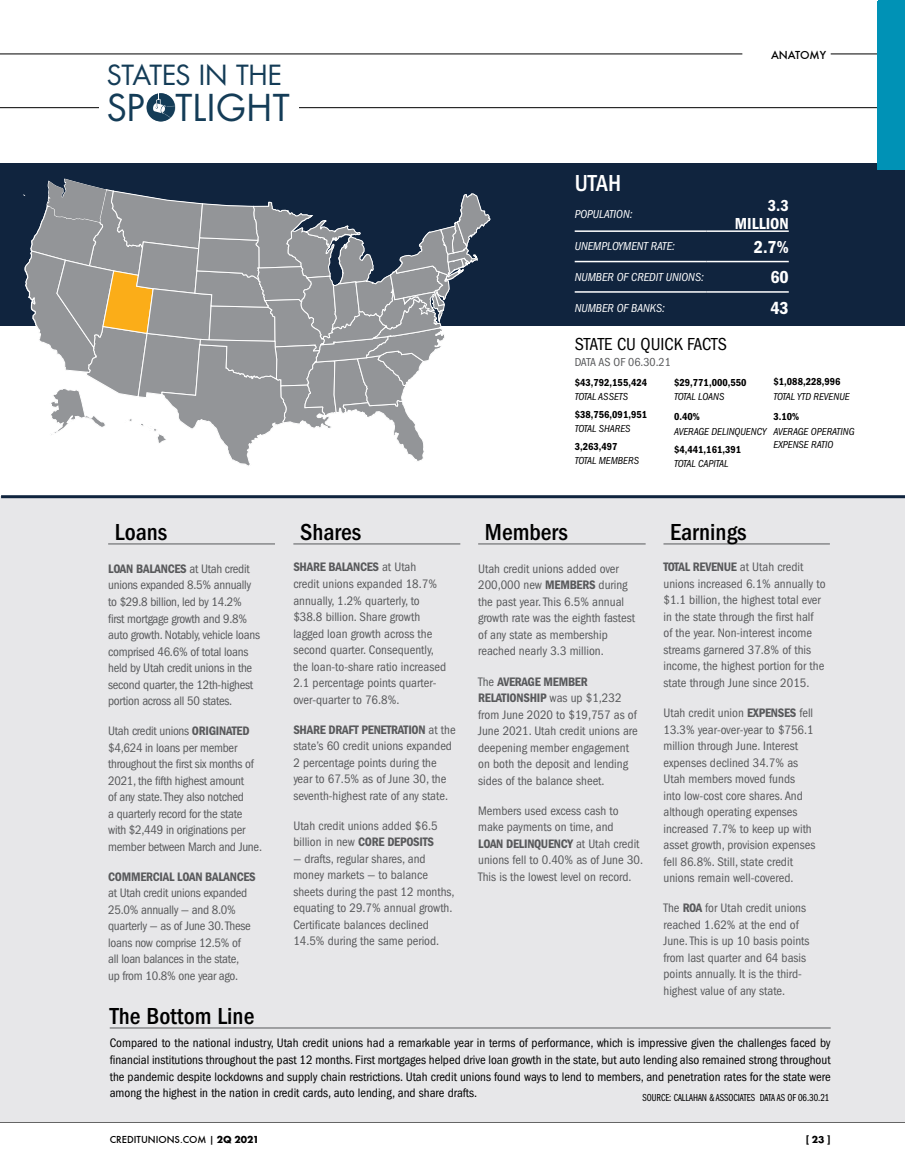
<style>
.page{position:relative;width:905px;height:1175px;background:#fff}
.page>*{position:absolute;margin:0;border:0;box-sizing:border-box;transform-origin:0 0}
.t1{font:36px "Futura Std";letter-spacing:.015em;color:#143c57}
.t2{font:27px "Futura Std";letter-spacing:-.01em;color:#143c57}
.t3{font:500 condensed 24px "ITC Franklin Gothic Std";color:#000}
.t4{font:500 condensed 24px "ITC Franklin Gothic Std";color:#fff}
.t5{font:condensed 18px "ITC Franklin Gothic Std";color:#000}
.t6{font:18px "ITC Franklin Gothic Std Dm Cd";color:#fff}
.t7{font:16.5px/18px "ITC Franklin Gothic Std Dm Cd";color:#fff;text-align:right}
.t8{font:condensed 12.75px/16.5px "ITC Franklin Gothic Std";color:#58595b}
.t9{font:condensed 12.75px/16.5px "ITC Franklin Gothic Std";letter-spacing:-.02em;color:#58595b}
.t10{font:condensed 12.75px/16.5px "ITC Franklin Gothic Std";color:#000;text-align:justify}
.t11{font:12.75px/16.5px "ITC Franklin Gothic Std Dm Cd";letter-spacing:-.02em;color:#58595b}
.t12{font:italic condensed 12px "ITC Franklin Gothic Std";color:#fff}
.t13{font:condensed 12px "ITC Franklin Gothic Std";color:#58595b}
.t14{font:12px "Futura T Medium";color:#000}
.t15{font:italic condensed 10.5px/13.5px "ITC Franklin Gothic Std";color:#000}
.t16{font:10.5px "ITC Franklin Gothic Std Dm Cd";color:#000}
.t17{font:10.5px "ITC Franklin Gothic Std Bk Cp";color:#000}
.t18{font:10.5px "Futura T Medium";color:#000}
.t19{font:10.5px "Futura T Bold";color:#000}
.s1{font-family:"ITC Franklin Gothic Std";font-stretch:condensed}
.s2{font-family:"ITC Franklin Gothic Std Dm Cd";font-stretch:normal}
.s3{font-family:"Futura T Bold"}
</style>
<div class="page">
<hr style="left:0;top:1121px;width:904px;height:1px;background:#000">
<hr style="left:0;top:107px;width:904px;height:1px;background:#000">
<hr style="left:0;top:54px;width:742px;height:1px;background:#000">
<hr style="left:830px;top:54px;width:74px;height:1px;background:#000">
<div style="left:0;top:496px;width:904px;height:625px;background:#e7e7e9"></div>
<hr style="left:1px;top:495px;width:903px;height:3px;background:#10243e">
<hr style="left:110px;top:1027px;width:720px;height:1px;background:#58595b">
<hr style="left:108px;top:543px;width:167px;height:1px;background:#58595b">
<hr style="left:293px;top:543px;width:167px;height:1px;background:#58595b">
<hr style="left:478px;top:543px;width:167px;height:1px;background:#58595b">
<hr style="left:663px;top:543px;width:166px;height:1px;background:#58595b">
<div style="left:99px;top:79px;width:200px;height:50px;background:#fff"></div>
<div style="left:147px;top:93px;width:28px;height:28px;background:#143c57;border-radius:50%"></div>
<svg style="left:153px;top:93px;width:22px;height:25px"></svg>
<div style="left:0;top:164px;width:904px;height:162px;background:#10243e"></div>
<hr style="left:574px;top:230px;width:132px;height:2px;background:#fff">
<hr style="left:706px;top:230px;width:82px;height:2px;background:#fff">
<hr style="left:574px;top:261px;width:132px;height:1px;background:#fff">
<hr style="left:706px;top:261px;width:82px;height:1px;background:#fff">
<hr style="left:574px;top:291px;width:132px;height:2px;background:#fff">
<hr style="left:706px;top:291px;width:82px;height:2px;background:#fff">
<svg style="left:24px;top:178px;width:466px;height:288px"></svg>
<div style="left:878px;top:1px;width:26px;height:169px;background:#0092b6"></div>
<h2 class="t2" style="left:107px;top:58px;width:177px">STATES IN THE</h2>
<h1 class="t1" style="left:107px;top:85px;width:184px">SPOTLIGHT</h1>
<p class="t14" style="left:771px;top:48px;width:57px">ANATOMY</p>
<h3 class="t4" style="left:574px;top:169px;width:48px">UTAH</h3>
<p class="t12" style="left:574px;top:207px;width:59px">POPULATION:</p>
<p class="t7" style="left:734px;top:196px;width:55px">3.3<br>MILLION</p>
<p class="t12" style="left:574px;top:240px;width:102px">UNEMPLOYMENT RATE:</p>
<h3 class="t6" style="left:753px;top:236px;width:36px">2.7%</h3>
<p class="t12" style="left:574px;top:270px;width:131px">NUMBER OF CREDIT UNIONS:</p>
<h3 class="t6" style="left:770px;top:267px;width:20px">60</h3>
<p class="t12" style="left:574px;top:301px;width:92px">NUMBER OF BANKS:</p>
<h3 class="t6" style="left:770px;top:297px;width:20px">43</h3>
<h3 class="t5" style="left:574px;top:334px;width:154px">STATE CU QUICK FACTS</h3>
<p class="t13" style="left:574px;top:355px;width:98px">DATA AS OF 06.30.21</p>
<p class="t16" style="left:574px;top:376px;width:74px">$43,792,155,424</p>
<p class="t15" style="left:574px;top:389px;width:55px">TOTAL ASSETS</p>
<p class="t16" style="left:574px;top:408px;width:74px">$38,756,091,951</p>
<p class="t15" style="left:574px;top:422px;width:57px">TOTAL SHARES</p>
<p class="t16" style="left:574px;top:440px;width:44px">3,263,497</p>
<p class="t15" style="left:574px;top:454px;width:66px">TOTAL MEMBERS</p>
<p class="t16" style="left:773px;top:376px;width:69px">$1,088,228,996</p>
<p class="t15" style="left:773px;top:389px;width:78px">TOTAL YTD REVENUE</p>
<p class="t16" style="left:773px;top:411px;width:27px">3.10%</p>
<p class="t15" style="left:773px;top:424px;width:82px">AVERAGE OPERATING<br>EXPENSE RATIO</p>
<p class="t16" style="left:674px;top:376px;width:74px">$29,771,000,550</p>
<p class="t15" style="left:674px;top:389px;width:52px">TOTAL LOANS</p>
<p class="t16" style="left:674px;top:411px;width:27px">0.40%</p>
<p class="t15" style="left:674px;top:424px;width:94px">AVERAGE DELINQUENCY</p>
<p class="t16" style="left:674px;top:443px;width:69px">$4,441,161,391</p>
<p class="t15" style="left:674px;top:457px;width:56px">TOTAL CAPITAL</p>
<h3 class="t3" style="left:115px;top:518px;width:54px">Loans</h3>
<h3 class="t3" style="left:300px;top:518px;width:62px">Shares</h3>
<h3 class="t3" style="left:485px;top:518px;width:84px">Members</h3>
<h3 class="t3" style="left:670px;top:518px;width:78px">Earnings</h3>
<p class="t11" style="left:293px;top:559px;width:124px">SHARE BALANCES <span class="s1">at Utah</span></p>
<p class="t8" style="left:293px;top:575px;width:154px">credit unions expanded 18.7% annually, 1.2% quarterly, to $38.8 billion. Share growth lagged loan growth across the second quarter. Consequently, the loan-to-share ratio increased<br>2.1 percentage points quarter&shy;over-quarter to 76.8%.</p>
<p class="t11" style="left:293px;top:721px;width:164px">SHARE DRAFT PENETRATION <span class="s1">at the</span></p>
<p class="t8" style="left:293px;top:737px;width:160px">state’s 60 credit unions expanded<br>2 percentage points during the year to 67.5% as of June 30, the seventh-highest rate of any state.</p>
<p class="t8" style="left:293px;top:817px;width:146px">Utah credit unions added $6.5 billion in new <span class="s2">CORE DEPOSITS</span></p>
<p class="t8" style="left:293px;top:850px;width:163px">— drafts, regular shares, and money markets — to balance sheets during the past 12 months, equating to 29.7% annual growth.<br>Certificate balances declined<br>14.5% during the same period.</p>
<p class="t11" style="left:663px;top:559px;width:141px">TOTAL REVENUE <span class="s1">at Utah credit</span></p>
<p class="t8" style="left:663px;top:575px;width:164px">unions increased 6.1% annually to $1.1 billion, the highest total ever in the state through the first half<br>of the year. Non-interest income streams garnered 37.8% of this income, the highest portion for the state through June since 2015.</p>
<p class="t8" style="left:663px;top:704px;width:153px">Utah credit union <span class="s2">EXPENSES</span> fell<br>13.3% year-over-year to $756.1 million through June. Interest expenses declined 34.7% as<br>Utah members moved funds into low-cost core shares. And although operating expenses increased 7.7% to keep up with asset growth, provision expenses fell 86.8%. Still, state credit unions remain well-covered.</p>
<p class="t8" style="left:663px;top:899px;width:148px">The <span class="s2">ROA</span> for Utah credit unions reached 1.62% at the end of<br>June. This is up 10 basis points from last quarter and 64 basis points annually. It is the third&shy;highest value of any state.</p>
<p class="t11" style="left:108px;top:560px;width:143px">LOAN BALANCES <span class="s1">at Utah credit</span></p>
<p class="t9" style="left:108px;top:577px;width:153px">unions expanded 8.5% annually to $29.8 billion, led by 14.2% first mortgage growth and 9.8% auto growth. Notably, vehicle loans comprised 46.6% of total loans held by Utah credit unions in the second quarter, the 12th-highest portion across all 50 states.</p>
<p class="t9" style="left:108px;top:722px;width:155px">Utah credit unions <span class="s2">ORIGINATED </span>$4,624 in loans per member throughout the first six months of<br>2021, the fifth highest amount<br>of any state. They also notched<br>a quarterly record for the state with $2,449 in originations per member between March and June.</p>
<p class="t11" style="left:108px;top:868px;width:149px">COMMERCIAL LOAN BALANCES</p>
<p class="t9" style="left:108px;top:884px;width:144px">at Utah credit unions expanded<br>25.0% annually — and 8.0% quarterly — as of June 30. These loans now comprise 12.5% of all loan balances in the state, up from 10.8% one year ago.</p>
<p class="t8" style="left:478px;top:560px;width:158px">Utah credit unions added over<br>200,000 new <span class="s2">MEMBERS</span> during the past year. This 6.5% annual growth rate was the eighth fastest of any state as membership reached nearly 3.3 million.</p>
<p class="t11" style="left:478px;top:673px;width:145px"><span class="s1">The</span> AVERAGE MEMBER<br>RELATIONSHIP <span class="s1">was up $1,232</span></p>
<p class="t8" style="left:478px;top:706px;width:161px">from June 2020 to $19,757 as of<br>June 2021. Utah credit unions are deepening member engagement on both the deposit and lending sides of the balance sheet.</p>
<p class="t8" style="left:478px;top:802px;width:142px">Members used excess cash to make payments on time, and</p>
<p class="t11" style="left:478px;top:835px;width:163px">LOAN DELINQUENCY <span class="s1">at Utah credit</span></p>
<p class="t8" style="left:478px;top:851px;width:166px">unions fell to 0.40% as of June 30.<br>This is the lowest level on record.</p>
<h3 class="t3" style="left:110px;top:1002px;width:146px">The Bottom Line</h3>
<p class="t10" style="left:110px;top:1035px;width:722px">Compared to the national industry, Utah credit unions had a remarkable year in terms of performance, which is impressive given the challenges faced by financial institutions throughout the past 12 months. First mortgages helped drive loan growth in the state, but auto lending also remained strong throughout the pandemic despite lockdowns and supply chain restrictions. Utah credit unions found ways to lend to members, and penetration rates for the state were among the highest in the nation in credit cards, auto lending, and share drafts.</p>
<p class="t17" style="left:642px;top:1091px;width:188px">SOURCE: CALLAHAN &amp; ASSOCIATES DATA AS OF 06.30.21</p>
<p class="t18" style="left:110px;top:1133px;width:151px">CREDITUNIONS.COM | <span class="s3">2Q 2021</span></p>
<p class="t19" style="left:805px;top:1133px;width:26px">[ 23 ]</p>
</div>
